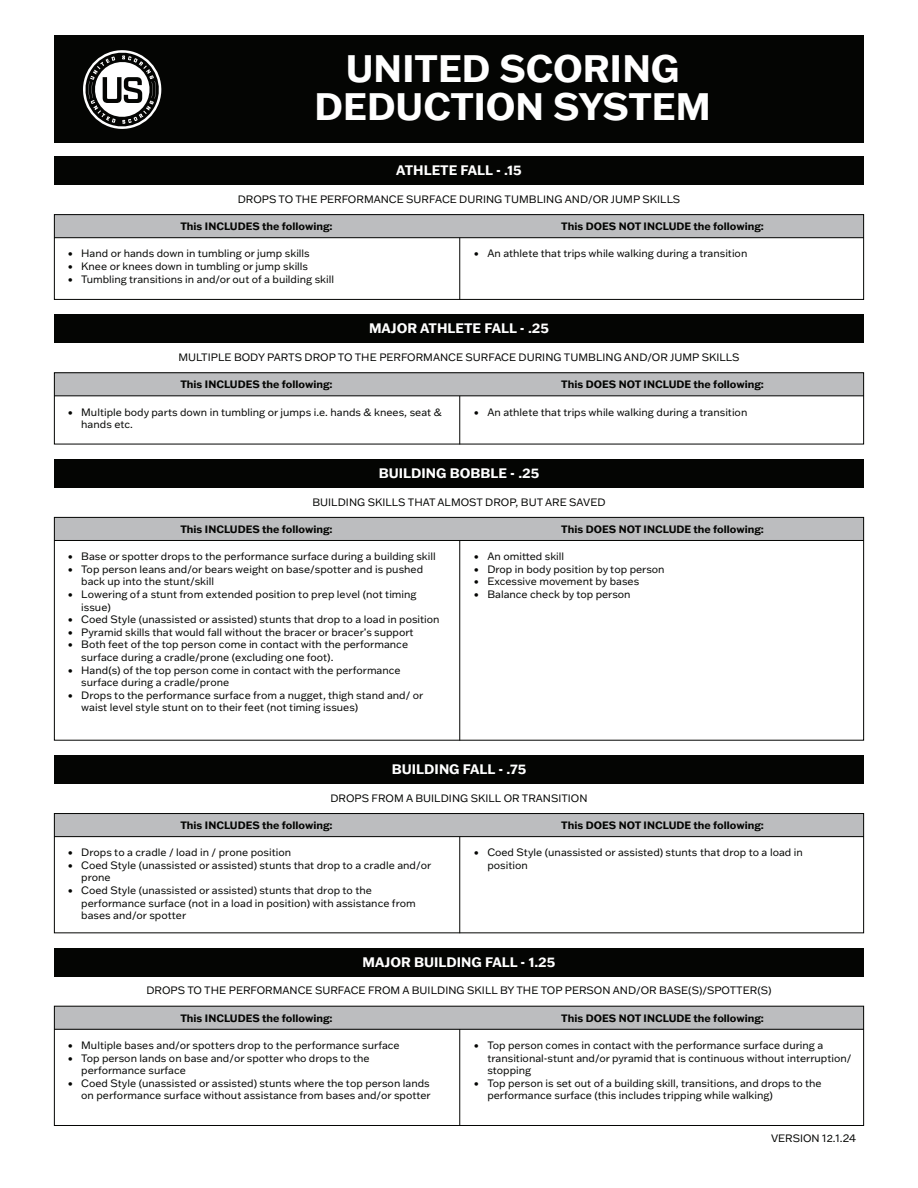
<style>
.page{position:relative;width:918px;height:1188px;background:#fff}
.page>*{position:absolute;margin:0;border:0;box-sizing:border-box;transform-origin:0 0}
.t1{font:700 37.5px/37.5px "Franklin Gothic ATF";color:#fff;text-align:center}
.t2{font:700 13.5px "Franklin Gothic ATF";color:#fff}
.t3{font:10.5px/12.6px "Franklin Gothic ATF";color:#040503}
.t4{font:700 10.5px "Franklin Gothic ATF";color:#040503}
</style>
<div class="page">
<div style="left:54px;top:35px;width:810px;height:108px;background:#040503"></div>
<svg style="left:83px;top:50px;width:79px;height:79px"></svg>
<div style="left:54px;top:214px;width:810px;height:24px;background:#bcbdbf"></div>
<div style="left:54px;top:214px;width:810px;height:86px;border:1px solid #040503"></div>
<hr style="left:54px;top:237px;width:810px;height:1px;background:#040503">
<hr style="left:459px;top:238px;width:1px;height:62px;background:#040503">
<div style="left:54px;top:157px;width:810px;height:28px;background:#040503"></div>
<div style="left:54px;top:372px;width:810px;height:24px;background:#bcbdbf"></div>
<div style="left:54px;top:372px;width:810px;height:72px;border:1px solid #040503"></div>
<hr style="left:54px;top:395px;width:810px;height:1px;background:#040503">
<hr style="left:459px;top:396px;width:1px;height:48px;background:#040503">
<div style="left:54px;top:315px;width:810px;height:28px;background:#040503"></div>
<div style="left:54px;top:517px;width:810px;height:24px;background:#bcbdbf"></div>
<div style="left:54px;top:517px;width:810px;height:224px;border:1px solid #040503"></div>
<hr style="left:54px;top:540px;width:810px;height:1px;background:#040503">
<hr style="left:459px;top:540px;width:1px;height:201px;background:#040503">
<div style="left:54px;top:459px;width:810px;height:29px;background:#040503"></div>
<div style="left:54px;top:813px;width:810px;height:24px;background:#bcbdbf"></div>
<div style="left:54px;top:813px;width:810px;height:120px;border:1px solid #040503"></div>
<hr style="left:54px;top:836px;width:810px;height:1px;background:#040503">
<hr style="left:459px;top:837px;width:1px;height:96px;background:#040503">
<div style="left:54px;top:756px;width:810px;height:28px;background:#040503"></div>
<div style="left:54px;top:1006px;width:810px;height:24px;background:#bcbdbf"></div>
<div style="left:54px;top:1006px;width:810px;height:120px;border:1px solid #040503"></div>
<hr style="left:54px;top:1029px;width:810px;height:1px;background:#040503">
<hr style="left:459px;top:1029px;width:1px;height:97px;background:#040503">
<div style="left:54px;top:948px;width:810px;height:29px;background:#040503"></div>
<h1 class="t1" style="left:315px;top:49px;width:398px">UNITED SCORING<br>DEDUCTION SYSTEM</h1>
<p class="t2" style="left:396px;top:161px;width:127px">ATHLETE FALL - .15</p>
<p class="t3" style="left:238px;top:192px;width:444px">DROPS TO THE PERFORMANCE SURFACE DURING TUMBLING AND/OR JUMP SKILLS</p>
<p class="t4" style="left:561px;top:219px;width:204px">This DOES NOT INCLUDE the following:</p>
<p class="t3" style="left:68px;top:247px;width:244px">• Hand or hands down in tumbling or jump skills</p>
<p class="t3" style="left:68px;top:260px;width:242px">• Knee or knees down in tumbling or jump skills</p>
<p class="t3" style="left:68px;top:272px;width:268px">• Tumbling transitions in and/or out of a building skill</p>
<p class="t4" style="left:180px;top:219px;width:154px">This INCLUDES the following:</p>
<p class="t3" style="left:474px;top:247px;width:275px">• An athlete that trips while walking during a transition</p>
<p class="t2" style="left:369px;top:319px;width:181px">MAJOR ATHLETE FALL - .25</p>
<p class="t3" style="left:178px;top:351px;width:563px">MULTIPLE BODY PARTS DROP TO THE PERFORMANCE SURFACE DURING TUMBLING AND/OR JUMP SKILLS</p>
<p class="t4" style="left:561px;top:377px;width:204px">This DOES NOT INCLUDE the following:</p>
<p class="t3" style="left:81px;top:405px;width:362px;text-indent:-14px">• Multiple body parts down in tumbling or jumps i.e. hands &amp; knees, seat &amp; hands etc.</p>
<p class="t3" style="left:474px;top:405px;width:275px">• An athlete that trips while walking during a transition</p>
<p class="t4" style="left:180px;top:377px;width:154px">This INCLUDES the following:</p>
<p class="t2" style="left:379px;top:464px;width:162px">BUILDING BOBBLE - .25</p>
<p class="t3" style="left:312px;top:495px;width:295px">BUILDING SKILLS THAT ALMOST DROP, BUT ARE SAVED</p>
<p class="t4" style="left:561px;top:522px;width:204px">This DOES NOT INCLUDE the following:</p>
<p class="t3" style="left:68px;top:550px;width:370px">• Base or spotter drops to the performance surface during a building skill</p>
<p class="t3" style="left:81px;top:562px;width:343px;text-indent:-14px">• Top person leans and/or bears weight on base/spotter and is pushed back up into the stunt/skill</p>
<p class="t3" style="left:81px;top:588px;width:337px;text-indent:-14px">• Lowering of a stunt from extended position to prep level (not timing issue)</p>
<p class="t3" style="left:68px;top:613px;width:373px">• Coed Style (unassisted or assisted) stunts that drop to a load in position</p>
<p class="t3" style="left:68px;top:625px;width:347px">• Pyramid skills that would fall without the bracer or bracer’s support</p>
<p class="t3" style="left:81px;top:638px;width:328px;text-indent:-14px">• Both feet of the top person come in contact with the performance surface during a cradle/prone (excluding one foot).</p>
<p class="t3" style="left:81px;top:663px;width:321px;text-indent:-14px">• Hand(s) of the top person come in contact with the performance surface during a cradle/prone</p>
<p class="t3" style="left:81px;top:688px;width:344px;text-indent:-14px">• Drops to the performance surface from a nugget, thigh stand and/ or waist level style stunt on to their feet (not timing issues)</p>
<p class="t4" style="left:180px;top:522px;width:154px">This INCLUDES the following:</p>
<p class="t3" style="left:474px;top:550px;width:92px">• An omitted skill</p>
<p class="t3" style="left:474px;top:562px;width:192px">• Drop in body position by top person</p>
<p class="t3" style="left:474px;top:575px;width:167px">• Excessive movement by bases</p>
<p class="t3" style="left:474px;top:588px;width:158px">• Balance check by top person</p>
<p class="t2" style="left:392px;top:760px;width:136px">BUILDING FALL - .75</p>
<p class="t3" style="left:330px;top:791px;width:259px">DROPS FROM A BUILDING SKILL OR TRANSITION</p>
<p class="t4" style="left:561px;top:818px;width:204px">This DOES NOT INCLUDE the following:</p>
<p class="t4" style="left:180px;top:818px;width:154px">This INCLUDES the following:</p>
<p class="t3" style="left:68px;top:846px;width:225px">• Drops to a cradle / load in / prone position</p>
<p class="t3" style="left:81px;top:859px;width:351px;text-indent:-13px">• Coed Style (unassisted or assisted) stunts that drop to a cradle and/or prone</p>
<p class="t3" style="left:81px;top:884px;width:336px;text-indent:-14px">• Coed Style (unassisted or assisted) stunts that drop to the performance surface (not in a load in position) with assistance from bases and/or spotter</p>
<p class="t3" style="left:487px;top:846px;width:317px;text-indent:-14px">• Coed Style (unassisted or assisted) stunts that drop to a load in position</p>
<p class="t2" style="left:363px;top:953px;width:194px">MAJOR BUILDING FALL - 1.25</p>
<p class="t3" style="left:146px;top:984px;width:627px">DROPS TO THE PERFORMANCE SURFACE FROM A BUILDING SKILL BY THE TOP PERSON AND/OR BASE(S)/SPOTTER(S)</p>
<p class="t4" style="left:561px;top:1011px;width:204px">This DOES NOT INCLUDE the following:</p>
<p class="t3" style="left:68px;top:1039px;width:333px">• Multiple bases and/or spotters drop to the performance surface</p>
<p class="t3" style="left:81px;top:1051px;width:290px;text-indent:-14px">• Top person lands on base and/or spotter who drops to the performance surface</p>
<p class="t3" style="left:68px;top:1076px;width:365px;text-align:right">• Coed Style (unassisted or assisted) stunts where the top person lands on performance surface without assistance from bases and/or spotter</p>
<p class="t4" style="left:180px;top:1011px;width:154px">This INCLUDES the following:</p>
<p class="t3" style="left:487px;top:1039px;width:365px;text-indent:-14px">• Top person comes in contact with the performance surface during a transitional-stunt and/or pyramid that is continuous without interruption/ stopping</p>
<p class="t3" style="left:487px;top:1076px;width:336px;text-indent:-14px">• Top person is set out of a building skill, transitions, and drops to the performance surface (this includes tripping while walking)</p>
<p class="t3" style="left:771px;top:1132px;width:87px">VERSION 12.1.24</p>
</div>
